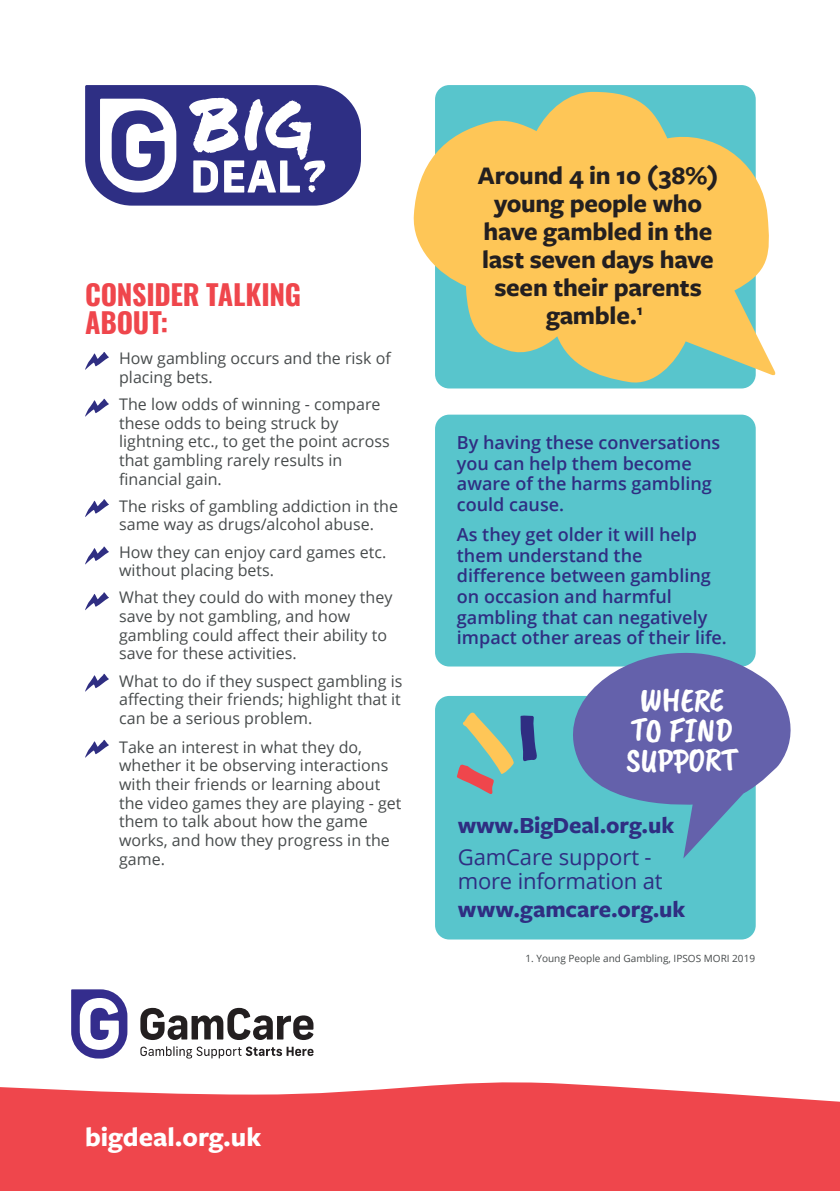
<style>
.page{position:relative;width:840px;height:1191px;background:#fff}
.page>*{position:absolute;margin:0;border:0;box-sizing:border-box;transform-origin:0 0}
.t1{font:34px/30px "Caveat Brush";letter-spacing:-.01em;color:#fff;text-align:center}
.t2{font:28px/28px "Oswald";letter-spacing:-.005em;color:#ef464c}
.t3{font:700 27.8px "Freight Sans Pro";color:#fff}
.t4{font:700 26.2px/28px "Freight Sans Pro";letter-spacing:-.01em;color:#231f20;text-align:center}
.t5{font:700 24px "Freight Sans Pro";letter-spacing:-.005em;color:#2f2e82}
.t6{font:22px/24.6px "Open Sans";letter-spacing:-.01em;color:#2f2e82}
.t7{font:600 18px/20.6px "Open Sans";color:#2f2e82}
.t8{font:16px/18.6px "Open Sans";color:#474b4c}
.t9{font:10px "Open Sans";color:#474b4c}
</style>
<div class="page">
<div style="left:435px;top:414px;width:320px;height:252px;background:#58c5cc;border-radius:14px"></div>
<div style="left:435px;top:85px;width:320px;height:303px;background:#58c5cc;border-radius:14px"></div>
<svg style="left:0;top:1082px;width:839px;height:109px;background:#f0545a"></svg>
<svg style="left:85px;top:85px;width:276px;height:121px"></svg>
<svg style="left:85px;top:352px;width:24px;height:18px"></svg>
<svg style="left:85px;top:398px;width:24px;height:19px"></svg>
<svg style="left:85px;top:499px;width:24px;height:18px"></svg>
<svg style="left:85px;top:546px;width:24px;height:19px"></svg>
<svg style="left:85px;top:592px;width:24px;height:19px"></svg>
<svg style="left:85px;top:673px;width:24px;height:19px"></svg>
<div style="left:435px;top:696px;width:320px;height:243px;background:#58c5cc;border-radius:14px"></div>
<svg style="left:554px;top:647px;width:237px;height:211px;fill:#6461ab"></svg>
<svg style="left:456px;top:712px;width:57px;height:82px"></svg>
<svg style="left:520px;top:715px;width:17px;height:46px"></svg>
<svg style="left:413px;top:92px;width:362px;height:294px;fill:#fec657"></svg>
<svg style="left:140px;top:1008px;width:173px;height:32px"></svg>
<svg style="left:71px;top:989px;width:56px;height:69px"></svg>
<svg style="left:140px;top:1046px;width:173px;height:12px"></svg>
<svg style="left:85px;top:739px;width:24px;height:19px"></svg>
<h2 class="t2" style="left:85px;top:277px;width:217px">CONSIDER TALKING<br>ABOUT:</h2>
<p class="t8" style="left:119px;top:348px;width:273px">How gambling occurs and the risk of placing bets.</p>
<p class="t8" style="left:119px;top:394px;width:272px">The low odds of winning - compare these odds to being struck by lightning etc., to get the point across that gambling rarely results in financial gain.</p>
<p class="t8" style="left:119px;top:496px;width:280px">The risks of gambling addiction in the same way as drugs/alcohol abuse.</p>
<p class="t8" style="left:119px;top:542px;width:268px">How they can enjoy card games etc. without placing bets.</p>
<p class="t8" style="left:119px;top:588px;width:274px">What they could do with money they save by not gambling, and how gambling could affect their ability to save for these activities.</p>
<p class="t8" style="left:119px;top:671px;width:284px;text-align:justify">What to do if they suspect gambling is affecting their friends; highlight that it can be a serious problem.</p>
<p class="t8" style="left:119px;top:737px;width:284px">Take an interest in what they do, whether it be observing interactions with their friends or learning about the video games they are playing - get them to talk about how the game works, and how they progress in the game.</p>
<h3 class="t4" style="left:477px;top:160px;width:241px">Around 4 in 10 (38%) young people who have gambled in the last seven days have seen their parents gamble.<sup>1</sup></h3>
<p class="t7" style="left:456px;top:432px;width:265px">By having these conversations you can help them become aware of the harms gambling could cause.</p>
<p class="t7" style="left:456px;top:524px;width:271px">As they get older it will help them understand the difference between gambling on occasion and harmful gambling that can negatively impact other areas of their life.</p>
<h1 class="t1" style="left:625px;top:686px;width:113px">WHERE<br>TO FIND<br>SUPPORT</h1>
<h3 class="t5" style="left:457px;top:808px;width:218px">www.BigDeal.org.uk</h3>
<h3 class="t6" style="left:457px;top:843px;width:206px">GamCare support - more information at</h3>
<h3 class="t5" style="left:457px;top:892px;width:229px">www.gamcare.org.uk</h3>
<p class="t9" style="left:525px;top:951px;width:231px">1. Young People and Gambling, IPSOS MORI 2019</p>
<h3 class="t3" style="left:85px;top:1117px;width:177px">bigdeal.org.uk</h3>
</div>
